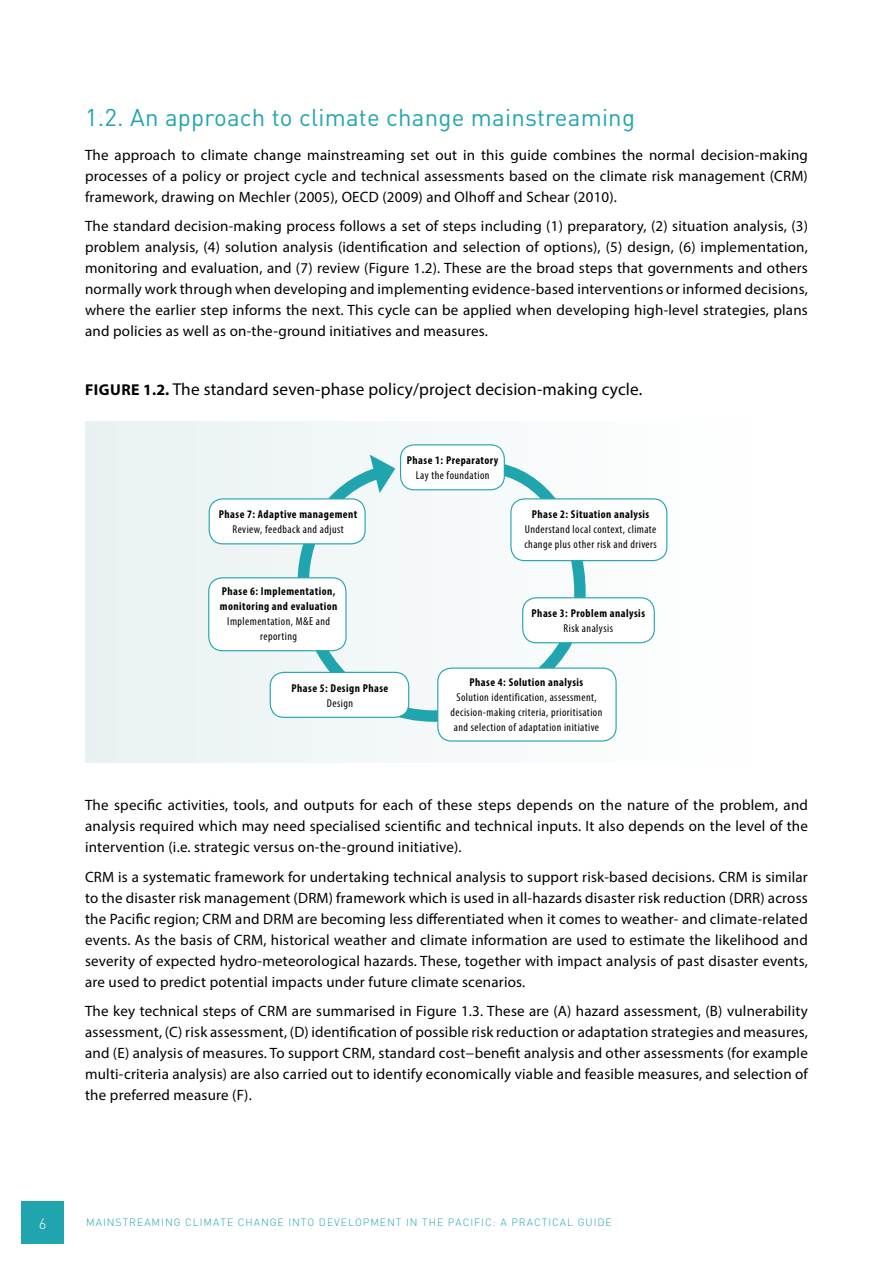
<style>
.page{position:relative;width:893px;height:1263px;background:#fff}
.page>*{position:absolute;margin:0;border:0;box-sizing:border-box;transform-origin:0 0}
.t1{font:24px "DIN";letter-spacing:.01em;color:#20a5af}
.t2{font:17.25px "Myriad Pro";letter-spacing:.01em;color:#000}
.t3{font:700 15.75px "Myriad Pro";color:#000}
.t4{font:15px/21px "Myriad Pro";letter-spacing:.015em;color:#000;text-align:justify}
.t5{font:300 15px "DIN";color:#fff}
.t6{font:condensed 11.4px/14.9px "Myriad Pro";letter-spacing:.04em;color:#000;text-align:center}
.t7{font:700 condensed 11.4px/14.9px "Myriad Pro";letter-spacing:.04em;color:#000}
.t8{font:300 10.5px "DIN";letter-spacing:.09em;color:#20a5af}
.s1{font-weight:700;font-size:15.75px}
</style>
<div class="page">
<div style="left:21px;top:1202px;width:43px;height:42px;background:#20a5af"></div>
<div style="left:85px;top:421px;width:723px;height:342px;background:#f5f9f9"></div>
<svg style="left:299px;top:464px;width:292px;height:258px"></svg>
<svg style="left:370px;top:455px;width:25px;height:38px"></svg>
<div style="left:401px;top:445px;width:103px;height:45px;background:#fff;border-radius:14px"></div>
<div style="left:400px;top:444px;width:105px;height:46px;border:1px solid #20a5af;border-radius:14px"></div>
<div style="left:511px;top:499px;width:156px;height:62px;background:#fff;border-radius:14px"></div>
<div style="left:510px;top:498px;width:157px;height:63px;border:1px solid #20a5af;border-radius:14px"></div>
<div style="left:523px;top:598px;width:131px;height:45px;background:#fff;border-radius:14px"></div>
<div style="left:522px;top:597px;width:133px;height:46px;border:1px solid #20a5af;border-radius:14px"></div>
<div style="left:438px;top:668px;width:178px;height:73px;background:#fff;border-radius:14px"></div>
<div style="left:437px;top:667px;width:180px;height:75px;border:1px solid #20a5af;border-radius:14px"></div>
<div style="left:270px;top:672px;width:139px;height:45px;background:#fff;border-radius:14px"></div>
<div style="left:270px;top:672px;width:139px;height:46px;border:1px solid #20a5af;border-radius:14px"></div>
<div style="left:209px;top:578px;width:137px;height:73px;background:#fff;border-radius:14px"></div>
<div style="left:208px;top:577px;width:139px;height:74px;border:1px solid #20a5af;border-radius:14px"></div>
<div style="left:209px;top:499px;width:156px;height:45px;background:#fff;border-radius:14px"></div>
<div style="left:209px;top:498px;width:157px;height:46px;border:1px solid #20a5af;border-radius:14px"></div>
<h1 class="t1" style="left:85px;top:102px;width:551px">1.2. An approach to climate change mainstreaming</h1>
<p class="t4" style="left:85px;top:144px;width:724px">The approach to climate change mainstreaming set out in this guide combines the normal decision-making processes of a policy or project cycle and technical assessments based on the climate risk management (CRM) framework, drawing on Mechler (2005), OECD (2009) and Olhoff and Schear (2010).</p>
<p class="t4" style="left:85px;top:215px;width:724px">The standard decision-making process follows a set of steps including (1) preparatory, (2) situation analysis, (3) problem analysis, (4) solution analysis (identification and selection of options), (5) design, (6) implementation, monitoring and evaluation, and (7) review (Figure 1.2). These are the broad steps that governments and others normally work through when developing and implementing evidence-based interventions or informed decisions, where the earlier step informs the next. This cycle can be applied when developing high-level strategies, plans and policies as well as on-the-ground initiatives and measures.</p>
<p class="t3" style="left:85px;top:380px;width:19px">FIGURE</p>
<p class="t2" style="left:143px;top:379px;width:501px"><span class="s1">1.2.</span> The standard seven-phase policy/project decision-making cycle.</p>
<p class="t7" style="left:219px;top:507px;width:140px">Phase 7: Adaptive management</p>
<p class="t6" style="left:233px;top:522px;width:113px">Review, feedback and adjust</p>
<p class="t7" style="left:220px;top:584px;width:119px">Phase 6: Implementation, monitoring and evaluation</p>
<p class="t6" style="left:227px;top:614px;width:104px">Implementation, M&amp;E and reporting</p>
<p class="t7" style="left:292px;top:680px;width:98px">Phase 5: Design Phase</p>
<p class="t6" style="left:327px;top:695px;width:28px">Design</p>
<p class="t7" style="left:407px;top:453px;width:93px">Phase 1: Preparatory</p>
<p class="t6" style="left:416px;top:468px;width:75px">Lay the foundation</p>
<p class="t7" style="left:532px;top:507px;width:119px">Phase 2: Situation analysis</p>
<p class="t6" style="left:524px;top:522px;width:134px;text-align:left">Understand local context, climate change plus other risk and drivers</p>
<p class="t7" style="left:532px;top:606px;width:115px">Phase 3: Problem analysis</p>
<p class="t6" style="left:564px;top:621px;width:51px">Risk analysis</p>
<p class="t7" style="left:470px;top:675px;width:115px">Phase 4: Solution analysis</p>
<p class="t6" style="left:451px;top:690px;width:153px">Solution identification, assessment, decision-making criteria, prioritisation and selection of adaptation initiative</p>
<p class="t4" style="left:85px;top:794px;width:724px">The specific activities, tools, and outputs for each of these steps depends on the nature of the problem, and analysis required which may need specialised scientific and technical inputs. It also depends on the level of the intervention (i.e. strategic versus on-the-ground initiative).</p>
<p class="t4" style="left:85px;top:866px;width:724px">CRM is a systematic framework for undertaking technical analysis to support risk-based decisions. CRM is similar to the disaster risk management (DRM) framework which is used in all-hazards disaster risk reduction (DRR) across the Pacific region; CRM and DRM are becoming less differentiated when it comes to weather- and climate-related events. As the basis of CRM, historical weather and climate information are used to estimate the likelihood and severity of expected hydro-meteorological hazards. These, together with impact analysis of past disaster events, are used to predict potential impacts under future climate scenarios.</p>
<p class="t4" style="left:85px;top:1000px;width:724px">The key technical steps of CRM are summarised in Figure 1.3. These are (A) hazard assessment, (B) vulnerability assessment, (C) risk assessment, (D) identification of possible risk reduction or adaptation strategies and measures, and (E) analysis of measures. To support CRM, standard cost−benefit analysis and other assessments (for example multi-criteria analysis) are also carried out to identify economically viable and feasible measures, and selection of the preferred measure (F).</p>
<p class="t5" style="left:39px;top:1214px;width:9px">6</p>
<p class="t8" style="left:86px;top:1216px;width:527px">MAINSTREAM ING CLIMATE CHANGE INTO DEVELOPM ENT IN THE PACIFIC : A PRACTICAL GUID E</p>
</div>
